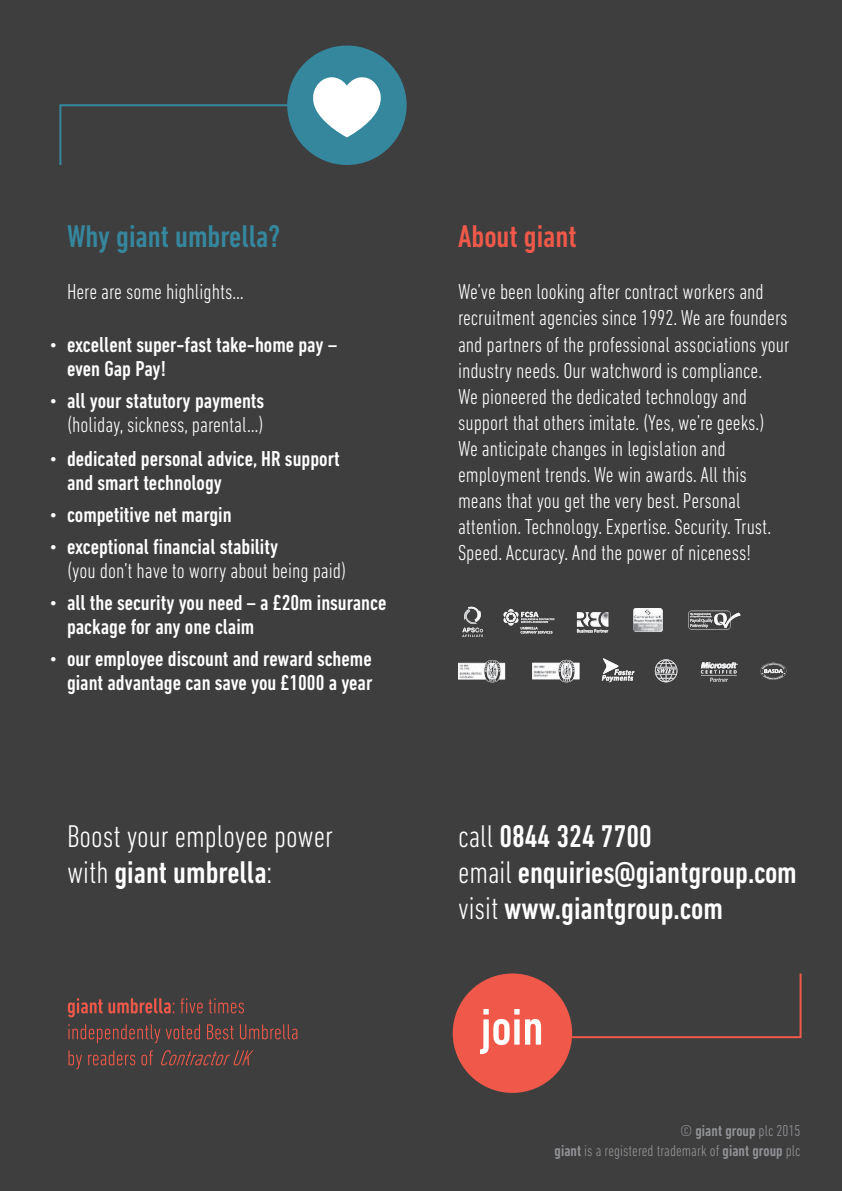
<style>
.page{position:relative;width:842px;height:1191px;background:#3e3e3f}
.page>*{position:absolute;margin:0;border:0;box-sizing:border-box;transform-origin:0 0}
.t1{font:500 condensed 52.4px "DIN Next LT Pro";color:#fff}
.t2{font:500 condensed 32px/36px "DIN Next LT Pro";color:#fff}
.t3{font:300 condensed 32px/36px "DIN Next LT Pro";color:#fff}
.t4{font:500 condensed 32px "DIN Next LT Pro";color:#35879e}
.t5{font:500 condensed 32px "DIN Next LT Pro";color:#f05949}
.t6{font:300 condensed 22px/26px "DIN Next LT Pro";color:#fff}
.t7{font:500 condensed 22px/24px "DIN Next LT Pro";color:#fff}
.t8{font:300 condensed 16px/20px "DIN Next LT Pro";letter-spacing:.005em;color:#939598;text-align:right}
.s1{font-weight:300}
.s2{font-weight:500}
</style>
<div class="page">
<img style="left:462px;top:606px;width:279px;height:31px">
<img style="left:458px;top:658px;width:329px;height:25px">
<div style="left:287px;top:46px;width:120px;height:119px;background:#35879e;border-radius:50%"></div>
<svg style="left:59px;top:75px;width:330px;height:90px"></svg>
<svg style="left:452px;top:973px;width:350px;height:66px"></svg>
<div style="left:453px;top:973px;width:119px;height:120px;background:#f05949;border-radius:50%"></div>
<svg style="left:68px;top:998px;width:106px;height:19px"></svg>
<svg style="left:180px;top:998px;width:23px;height:15px"></svg>
<svg style="left:209px;top:998px;width:35px;height:15px"></svg>
<svg style="left:68px;top:1024px;width:92px;height:19px"></svg>
<svg style="left:166px;top:1024px;width:34px;height:15px"></svg>
<svg style="left:207px;top:1024px;width:27px;height:15px"></svg>
<svg style="left:240px;top:1024px;width:57px;height:15px"></svg>
<svg style="left:68px;top:1050px;width:14px;height:19px"></svg>
<svg style="left:88px;top:1050px;width:47px;height:15px"></svg>
<svg style="left:141px;top:1050px;width:12px;height:15px"></svg>
<svg style="left:161px;top:1050px;width:92px;height:15px"></svg>
<h2 class="t4" style="left:67px;top:219px;width:215px">Why giant umbrella?</h2>
<p class="t6" style="left:67px;top:279px;width:178px">Here are some highlights…</p>
<p class="t7" style="left:67px;top:332px;width:271px;text-indent:-18px"><span class="s1">•</span> excellent super-fast take-home pay – even Gap Pay!</p>
<p class="t6" style="left:49px;top:388px;width:217px;line-height:24px;text-align:right">• <span class="s2">all your statutory payments </span>(holiday, sickness, parental…)</p>
<p class="t7" style="left:67px;top:446px;width:274px;text-indent:-18px"><span class="s1">•</span> dedicated personal advice, HR support and smart technology</p>
<p class="t7" style="left:49px;top:502px;width:184px"><span class="s1">•</span> competitive net margin</p>
<p class="t6" style="left:67px;top:534px;width:281px;line-height:24px;text-indent:-18px">• <span class="s2">exceptional financial stability<br></span>(you don’t have to worry about being paid)</p>
<p class="t7" style="left:67px;top:590px;width:321px;text-indent:-18px"><span class="s1">•</span> all the security you need – a £20m insurance package for any one claim</p>
<p class="t7" style="left:49px;top:646px;width:325px;text-align:right"><span class="s1">•</span> our employee discount and reward scheme giant advantage can save you £1000 a year</p>
<h2 class="t5" style="left:458px;top:219px;width:120px">About giant</h2>
<p class="t6" style="left:458px;top:279px;width:333px">We’ve been looking after contract workers and recruitment agencies since 1992. We are founders and partners of the professional associations your industry needs. Our watchword is compliance.<br>We pioneered the dedicated technology and support that others imitate. (Yes, we’re geeks.)<br>We anticipate changes in legislation and employment trends. We win awards. All this means that you get the very best. Personal attention. Technology. Expertise. Security. Trust.<br>Speed. Accuracy. And the power of niceness!</p>
<h2 class="t3" style="left:67px;top:818px;width:268px">Boost your employee power with <span class="s2">giant umbrella</span>:</h2>
<h2 class="t2" style="left:458px;top:818px;width:340px"><span class="s1">call</span> 0844 324 7700<br><span class="s1">email</span> enquiries@giantgroup.com <span class="s1">visit</span> www.giantgroup.com</h2>
<h1 class="t1" style="left:481px;top:997px;width:64px">join</h1>
<p class="t8" style="left:554px;top:1120px;width:247px">© <span class="s2">giant group</span> plc 2015<br><span class="s2">giant</span> is a registered trademark of <span class="s2">giant group</span> plc</p>
</div>
